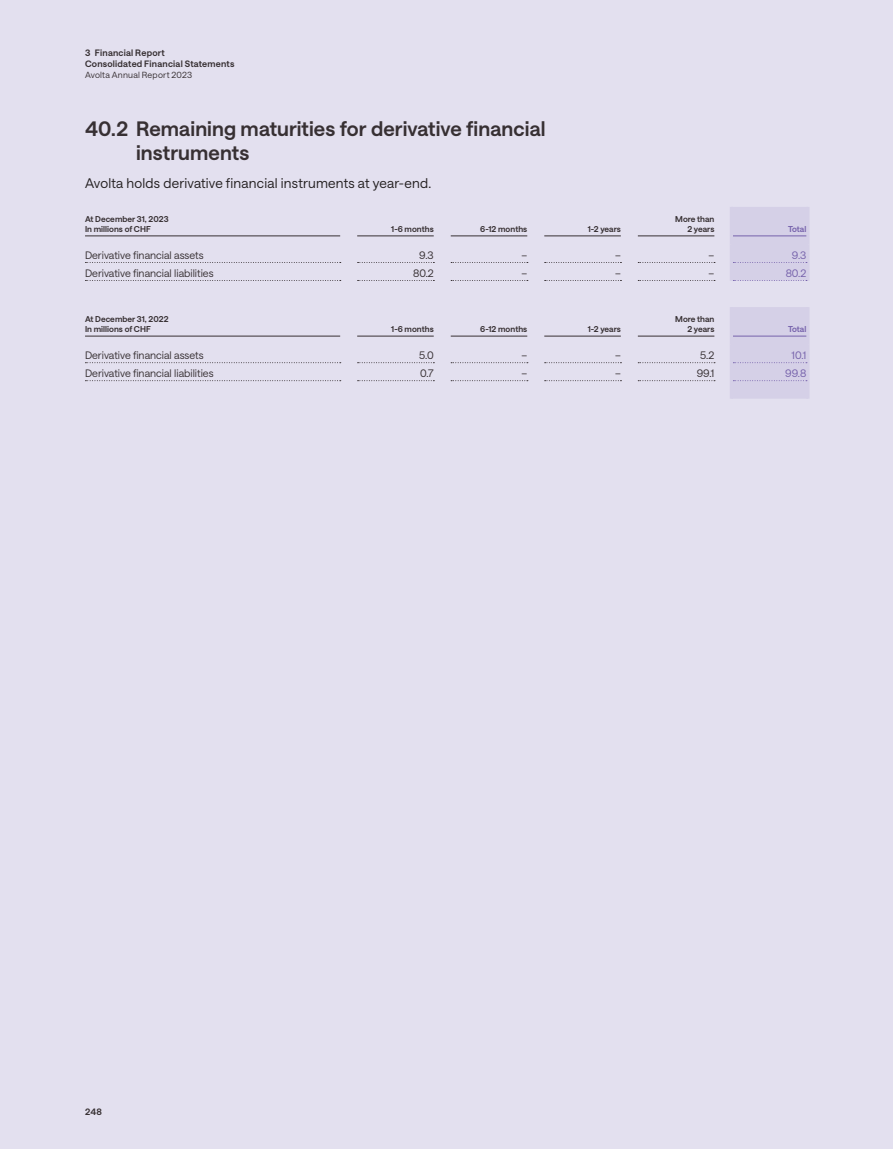
<style>
.page{position:relative;width:893px;height:1149px;background:#fff}
.page>*{position:absolute;margin:0;border:0;box-sizing:border-box;transform-origin:0 0}
.t1{font:600 20.25px/24px "Saans";letter-spacing:.005em;color:#373033}
.t2{font:13.5px "Saans";letter-spacing:.015em;color:#231f20}
.t3{font:10.5px "Saans";color:#373033}
.t4{font:10.5px "Saans";color:#7662ab}
.t5{font:600 9px/11.2px "Saans";letter-spacing:.025em;color:#373033}
.t6{font:8.7px "Saans";letter-spacing:.025em;color:#373033}
.t7{font:600 8.25px/10.1px "Saans";letter-spacing:.005em;color:#373033}
.t8{font:600 8.25px "Saans";letter-spacing:-.005em;color:#7662ab}
</style>
<div class="page">
<div style="left:0;top:0;width:893px;height:1148px;background:#e3e0ef"></div>
<hr style="left:85px;top:235px;width:255px;height:1px;background:#373033">
<hr style="left:357px;top:235px;width:77px;height:1px;background:#373033">
<hr style="left:451px;top:235px;width:76px;height:1px;background:#373033">
<hr style="left:544px;top:235px;width:77px;height:1px;background:#373033">
<hr style="left:638px;top:235px;width:76px;height:1px;background:#373033">
<hr style="left:85px;top:336px;width:255px;height:1px;background:#373033">
<hr style="left:357px;top:336px;width:77px;height:1px;background:#373033">
<hr style="left:451px;top:336px;width:76px;height:1px;background:#373033">
<hr style="left:544px;top:336px;width:77px;height:1px;background:#373033">
<hr style="left:638px;top:336px;width:76px;height:1px;background:#373033">
<svg style="left:85px;top:262px;width:256px;height:1px"></svg>
<svg style="left:358px;top:262px;width:76px;height:1px"></svg>
<svg style="left:451px;top:262px;width:77px;height:1px"></svg>
<svg style="left:545px;top:262px;width:76px;height:1px"></svg>
<svg style="left:638px;top:262px;width:77px;height:1px"></svg>
<svg style="left:85px;top:280px;width:256px;height:1px"></svg>
<svg style="left:358px;top:280px;width:76px;height:1px"></svg>
<svg style="left:451px;top:280px;width:77px;height:1px"></svg>
<svg style="left:545px;top:280px;width:76px;height:1px"></svg>
<svg style="left:638px;top:280px;width:77px;height:1px"></svg>
<svg style="left:85px;top:362px;width:256px;height:1px"></svg>
<svg style="left:358px;top:362px;width:76px;height:1px"></svg>
<svg style="left:451px;top:362px;width:77px;height:1px"></svg>
<svg style="left:545px;top:362px;width:76px;height:1px"></svg>
<svg style="left:638px;top:362px;width:77px;height:1px"></svg>
<svg style="left:85px;top:380px;width:256px;height:1px"></svg>
<svg style="left:358px;top:380px;width:76px;height:1px"></svg>
<svg style="left:451px;top:380px;width:77px;height:1px"></svg>
<svg style="left:545px;top:380px;width:76px;height:1px"></svg>
<svg style="left:638px;top:380px;width:77px;height:1px"></svg>
<svg style="left:730px;top:207px;width:79px;height:191px"></svg>
<p class="t5" style="left:85px;top:46px;width:151px">3 Financial Report<br>Consolidated Financial Statements</p>
<p class="t6" style="left:85px;top:69px;width:109px">Avolta Annual Report 2023</p>
<h1 class="t1" style="left:136px;top:115px;width:411px;text-indent:-51px">40.2 Remaining maturities for derivative financial instruments</h1>
<h2 class="t2" style="left:85px;top:173px;width:348px">Avolta holds derivative financial instruments at year-end.</h2>
<p class="t7" style="left:85px;top:213px;width:85px">At December 31, 2023<br>In millions of CHF</p>
<p class="t7" style="left:391px;top:223px;width:44px">1-6 months</p>
<p class="t7" style="left:480px;top:223px;width:49px">6-12 months</p>
<p class="t7" style="left:588px;top:223px;width:35px">1-2 years</p>
<p class="t7" style="left:675px;top:213px;width:41px;text-align:right">More than<br>2 years</p>
<p class="t8" style="left:788px;top:223px;width:20px">Total</p>
<p class="t3" style="left:85px;top:247px;width:120px">Derivative financial assets</p>
<p class="t3" style="left:419px;top:247px;width:16px">9.3</p>
<p class="t3" style="left:521px;top:247px;width:7px">–</p>
<p class="t3" style="left:615px;top:247px;width:7px">–</p>
<p class="t3" style="left:709px;top:247px;width:7px">–</p>
<p class="t4" style="left:792px;top:247px;width:16px">9.3</p>
<p class="t3" style="left:85px;top:265px;width:130px">Derivative financial liabilities</p>
<p class="t3" style="left:413px;top:265px;width:22px">80.2</p>
<p class="t3" style="left:521px;top:265px;width:7px">–</p>
<p class="t3" style="left:615px;top:265px;width:7px">–</p>
<p class="t3" style="left:709px;top:265px;width:7px">–</p>
<p class="t4" style="left:786px;top:265px;width:22px">80.2</p>
<p class="t7" style="left:85px;top:313px;width:85px">At December 31, 2022<br>In millions of CHF</p>
<p class="t7" style="left:391px;top:323px;width:44px">1-6 months</p>
<p class="t7" style="left:480px;top:323px;width:49px">6-12 months</p>
<p class="t7" style="left:588px;top:323px;width:35px">1-2 years</p>
<p class="t7" style="left:675px;top:313px;width:41px;text-align:right">More than<br>2 years</p>
<p class="t8" style="left:788px;top:323px;width:20px">Total</p>
<p class="t3" style="left:85px;top:347px;width:120px">Derivative financial assets</p>
<p class="t3" style="left:419px;top:347px;width:16px">5.0</p>
<p class="t3" style="left:521px;top:347px;width:7px">–</p>
<p class="t3" style="left:615px;top:347px;width:7px">–</p>
<p class="t3" style="left:700px;top:347px;width:16px">5.2</p>
<p class="t4" style="left:791px;top:347px;width:16px">10.1</p>
<p class="t3" style="left:85px;top:365px;width:130px">Derivative financial liabilities</p>
<p class="t3" style="left:420px;top:365px;width:15px">0.7</p>
<p class="t3" style="left:521px;top:365px;width:7px">–</p>
<p class="t3" style="left:615px;top:365px;width:7px">–</p>
<p class="t3" style="left:697px;top:365px;width:19px">99.1</p>
<p class="t4" style="left:785px;top:365px;width:23px">99.8</p>
<p class="t5" style="left:85px;top:1105px;width:18px">248</p>
</div>
